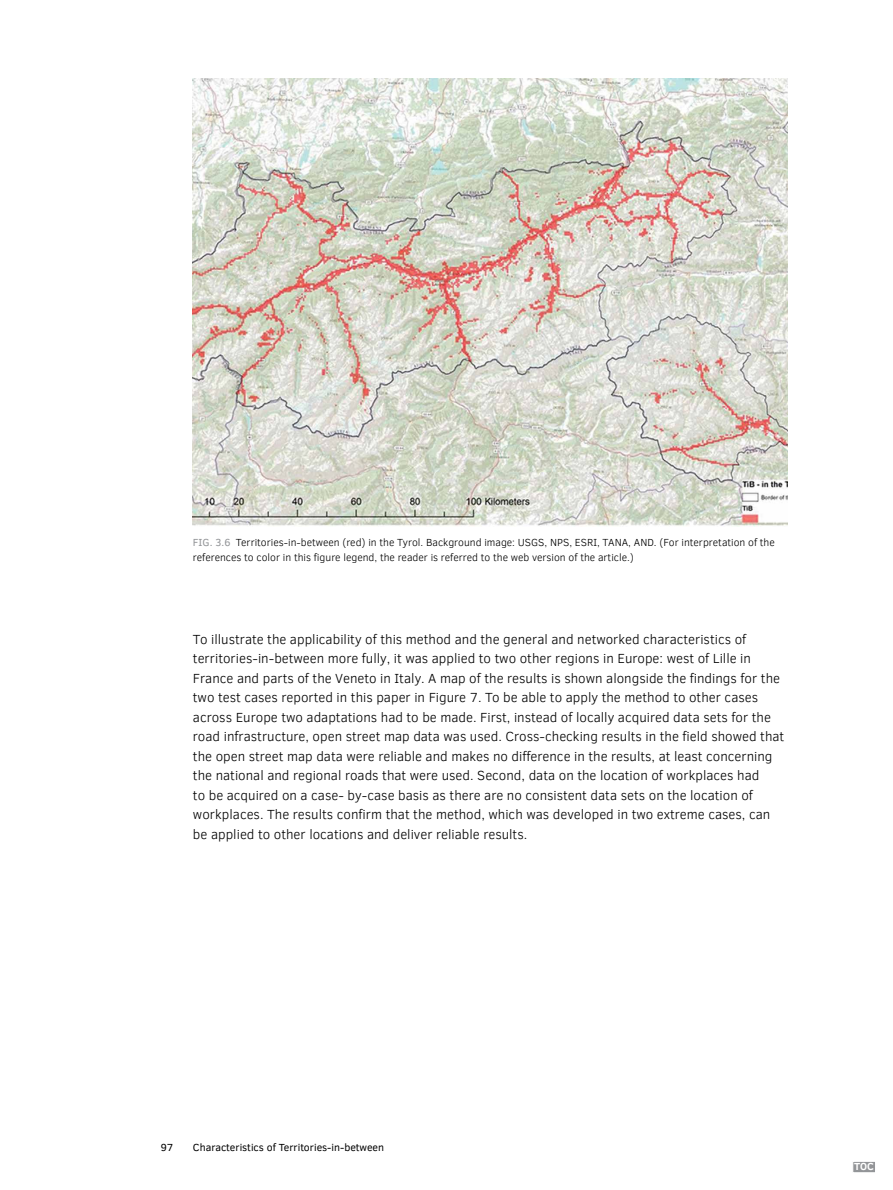
<style>
.page{position:relative;width:893px;height:1190px;background:#fff}
.page>*{position:absolute;margin:0;border:0;box-sizing:border-box;transform-origin:0 0}
.BODY_Normal{font:300 13.5px/19.5px "Clear Sans";color:#000}
.t1{font:300 10.5px/14.7px "Clear Sans";color:#000}
.t2{font:10.5px "Clear Sans";color:#000}
.t3{font:700 10.5px "Clear Sans";color:#fff}
.s1{font-weight:400;color:#939598}
</style>
<div class="page">
<img style="left:193px;top:78px;width:595px;height:448px">
<div style="left:853px;top:1161px;width:23px;height:11px;background:#939598;border:1px solid #fff"></div>
<p class="t1" style="left:193px;top:535px;width:583px"><span class="s1">FIG. 3.6</span> Territories-in-between (red) in the Tyrol. Background image: USGS, NPS, ESRI, TANA, AND. (For interpretation of the references to color in this figure legend, the reader is referred to the web version of the article.)</p>
<p class="BODY_Normal" style="left:193px;top:629px;width:593px">To illustrate the applicability of this method and the general and networked characteristics of territories-in-between more fully, it was applied to two other regions in Europe: west of Lille in France and parts of the Veneto in Italy. A map of the results is shown alongside the findings for the two test cases reported in this paper in Figure 7. To be able to apply the method to other cases across Europe two adaptations had to be made. First, instead of locally acquired data sets for the road infrastructure, open street map data was used. Cross-checking results in the field showed that the open street map data were reliable and makes no difference in the results, at least concerning the national and regional roads that were used. Second, data on the location of workplaces had<br>to be acquired on a case- by-case basis as there are no consistent data sets on the location of workplaces. The results confirm that the method, which was developed in two extreme cases, can be applied to other locations and deliver reliable results.</p>
<p class="t2" style="left:161px;top:1140px;width:14px">97</p>
<p class="t2" style="left:193px;top:1140px;width:193px">Characteristics of Territories-in-between</p>
<p class="t3" style="left:854px;top:1159px;width:21px">TOC</p>
</div>
